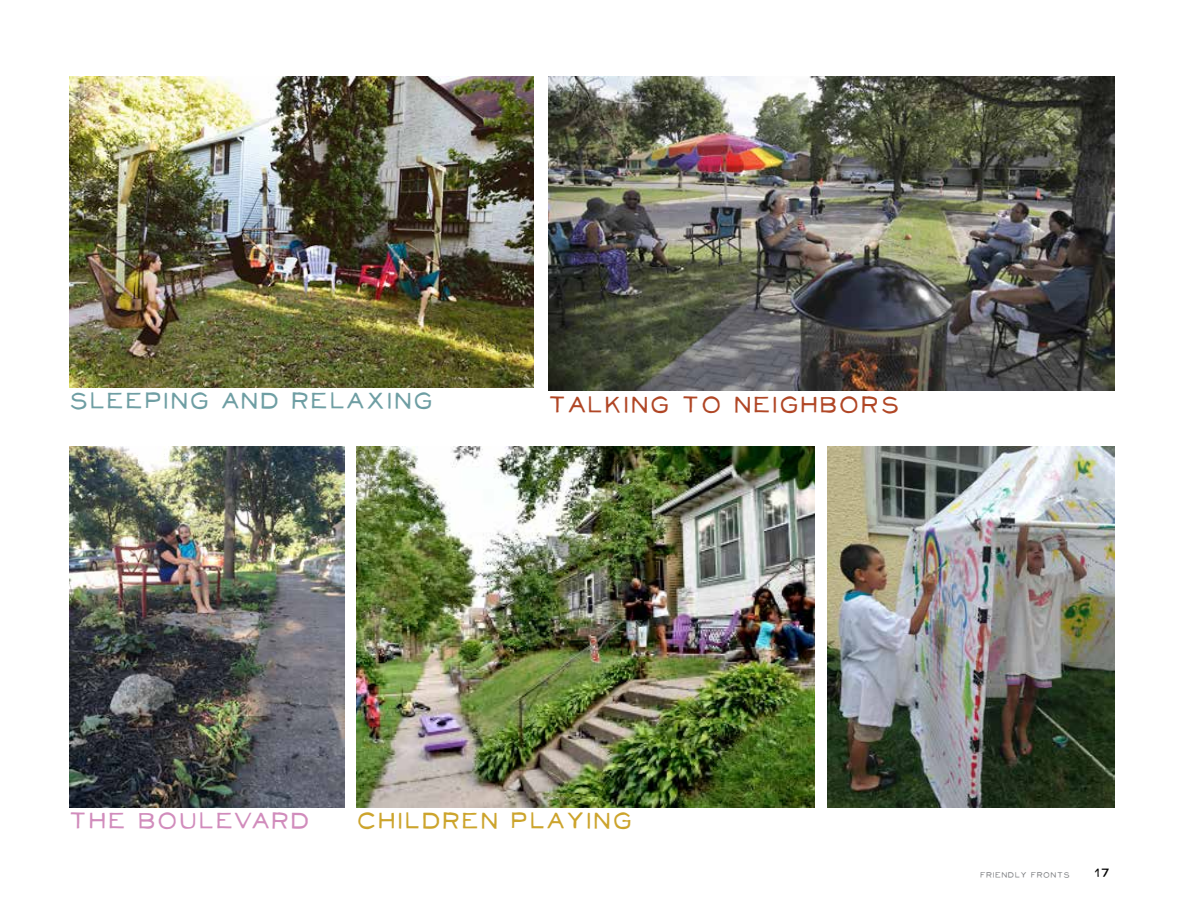
<style>
.page{position:relative;width:1188px;height:918px;background:#fff}
.page>*{position:absolute;margin:0;border:0;box-sizing:border-box;transform-origin:0 0}
.t1{font:27px "Neo Retro Fill";color:#6e9ea3}
.t2{font:27px "Neo Retro Fill";color:#b04625}
.t3{font:27px "Neo Retro Fill";color:#cca42c}
.t4{font:27px "Neo Retro Fill";color:#d18cbc}
.t5{font:15px "Neo Retro Fill";color:#000101}
.t6{font:9px "Neo Retro Fill";color:#808285}
</style>
<div class="page">
<img style="left:69px;top:77px;width:465px;height:311px">
<img style="left:549px;top:77px;width:565px;height:314px">
<img style="left:827px;top:446px;width:287px;height:361px">
<img style="left:69px;top:446px;width:276px;height:361px">
<img style="left:356px;top:446px;width:458px;height:361px">
<p class="t1" style="left:69px;top:388px;width:367px">SLEEPING AND RELAXING</p>
<p class="t2" style="left:549px;top:391px;width:354px">TALKING TO NEIGHBORS</p>
<p class="t4" style="left:69px;top:807px;width:243px">THE BOULEVARD</p>
<p class="t3" style="left:356px;top:807px;width:278px">CHILDREN PLAYING</p>
<p class="t6" style="left:980px;top:871px;width:92px">FRIENDLY FRONTS</p>
<p class="t5" style="left:1094px;top:866px;width:19px">17</p>
</div>
